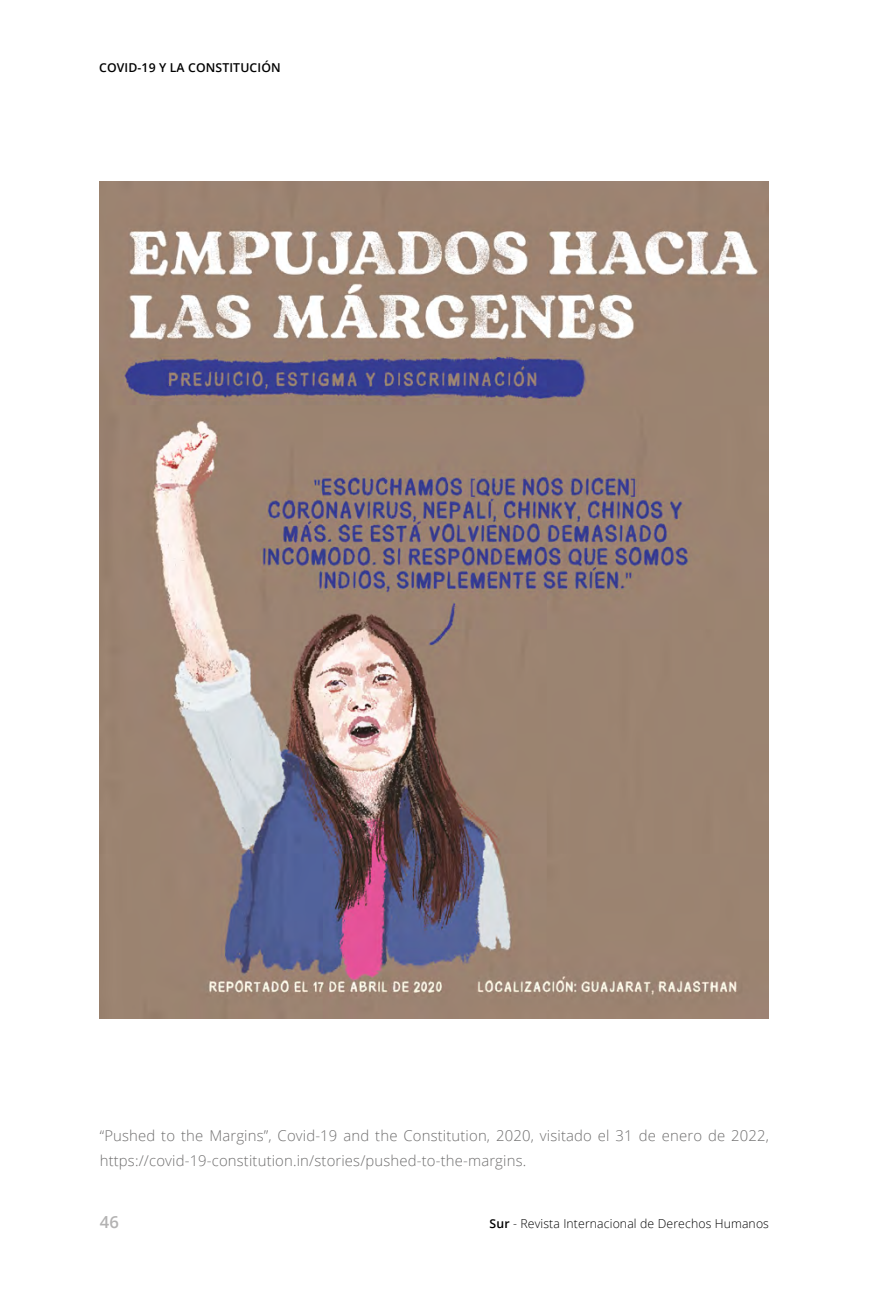
<style>
.page{position:relative;width:893px;height:1290px;background:#fff}
.page>*{position:absolute;margin:0;border:0;box-sizing:border-box;transform-origin:0 0}
.t1{font:600 16.62px "Open Sans";color:#b3b2b2}
.t2{font:300 14.88px/24.5px "Open Sans";letter-spacing:.01em;color:#706f6f}
.t3{font:300 12.25px "Open Sans";letter-spacing:.01em;color:#000}
.t4{font:600 12.25px "Open Sans";letter-spacing:.01em;color:#000}
.s1{font-weight:600}
</style>
<div class="page">
<img style="left:99px;top:181px;width:670px;height:837px">
<p class="t4" style="left:99px;top:59px;width:183px">COVID-19 Y LA CONSTITUCIÓN</p>
<p class="t2" style="left:100px;top:1123px;width:671px">“Pushed to the Margins”, Covid-19 and the Constitution, 2020, visitado el 31 de enero de 2022, https://covid-19-constitution.in/stories/pushed-to-the-margins.</p>
<p class="t1" style="left:100px;top:1210px;width:21px">46</p>
<p class="t3" style="left:490px;top:1215px;width:281px"><span class="s1">Sur</span> - Revista Internacional de Derechos Humanos</p>
</div>
